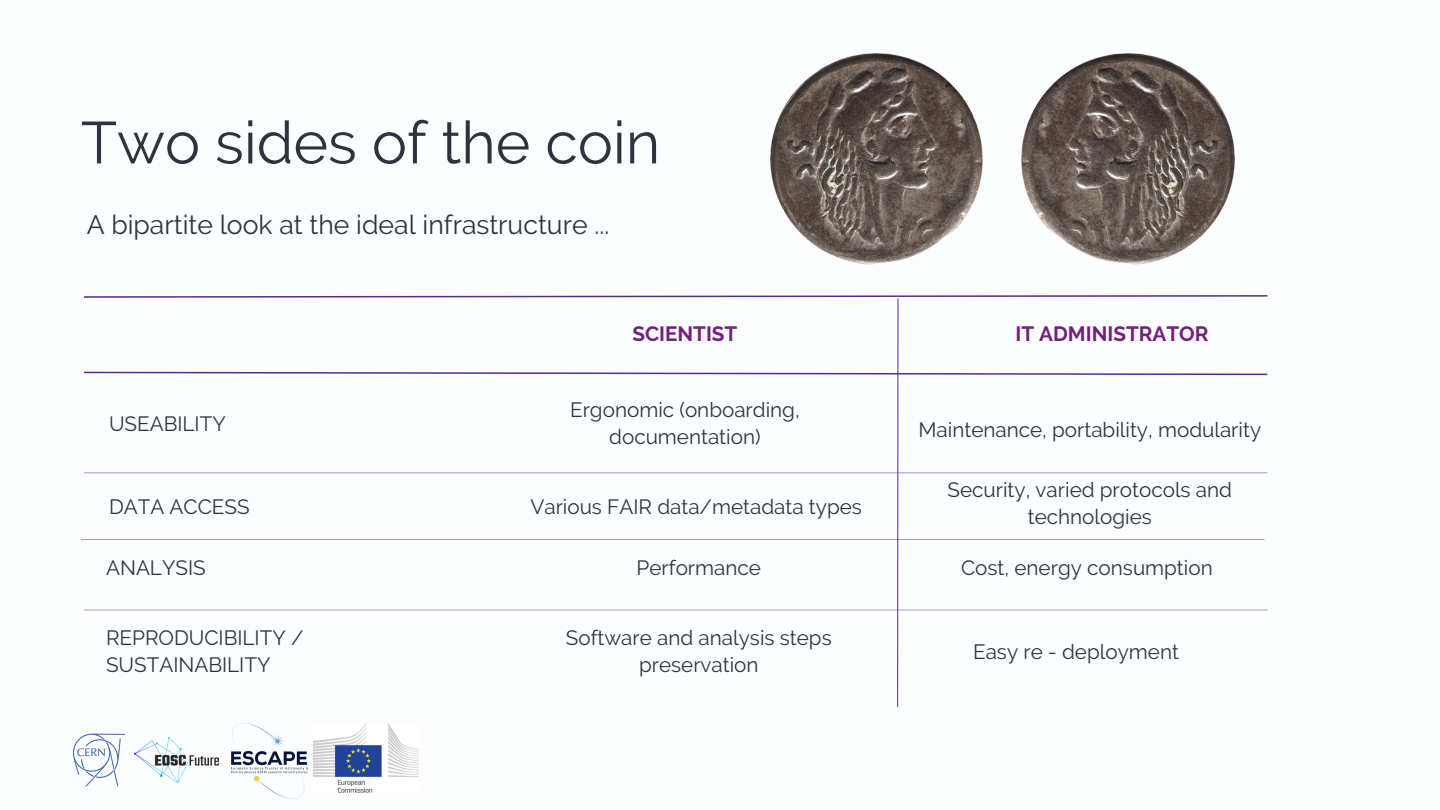
<style>
.page{position:relative;width:1440px;height:810px;background:#fff}
.page>*{position:absolute;margin:0;border:0;box-sizing:border-box;transform-origin:0 0}
.t1{font:59px "Raleway";color:#2e333d}
.t2{font:26.6px "Raleway";color:#2e333d}
.t3{font:20.7px/26.6px "Raleway";color:#2e333d;text-align:center}
.t4{font:700 20.7px "Raleway";color:#731f7d}
</style>
<div class="page">
<svg style="left:83px;top:295px;width:1185px;height:412px"></svg>
<hr style="left:81px;top:539px;width:1184px;height:1px;background:#522c97">
<hr style="left:84px;top:610px;width:1183px;height:1px;background:#522c97">
<img style="left:770px;top:53px;width:213px;height:212px">
<img style="left:1022px;top:53px;width:212px;height:212px">
<img style="left:146px;top:737px;width:73px;height:46px">
<img style="left:73px;top:734px;width:73px;height:52px">
<img style="left:232px;top:724px;width:75px;height:74px">
<img style="left:314px;top:724px;width:105px;height:69px">
<p class="t1" style="left:81px;top:108px;width:581px">Two sides of the coin</p>
<p class="t2" style="left:87px;top:209px;width:524px">A bipartite look at the ideal infrastructure ...</p>
<p class="t4" style="left:632px;top:322px;width:107px">SCIENTIST</p>
<p class="t4" style="left:1016px;top:322px;width:194px">IT ADMINISTRATOR</p>
<p class="t3" style="left:109px;top:410px;width:118px">USEABILITY</p>
<p class="t3" style="left:570px;top:397px;width:231px">Ergonomic (onboarding, documentation)</p>
<p class="t3" style="left:919px;top:416px;width:344px">Maintenance, portability, modularity</p>
<p class="t3" style="left:109px;top:494px;width:142px">DATA ACCESS</p>
<p class="t3" style="left:530px;top:494px;width:333px">Various FAIR data/metadata types</p>
<p class="t3" style="left:948px;top:477px;width:286px">Security, varied protocols and technologies</p>
<p class="t3" style="left:106px;top:554px;width:101px">ANALYSIS</p>
<p class="t3" style="left:637px;top:554px;width:126px">Performance</p>
<p class="t3" style="left:961px;top:554px;width:253px">Cost, energy consumption</p>
<p class="t3" style="left:106px;top:625px;width:199px;text-align:left">REPRODUCIBILITY /<br>SUSTAINABILITY</p>
<p class="t3" style="left:566px;top:625px;width:267px">Software and analysis steps preservation</p>
<p class="t3" style="left:973px;top:638px;width:207px">Easy re - deployment</p>
</div>
